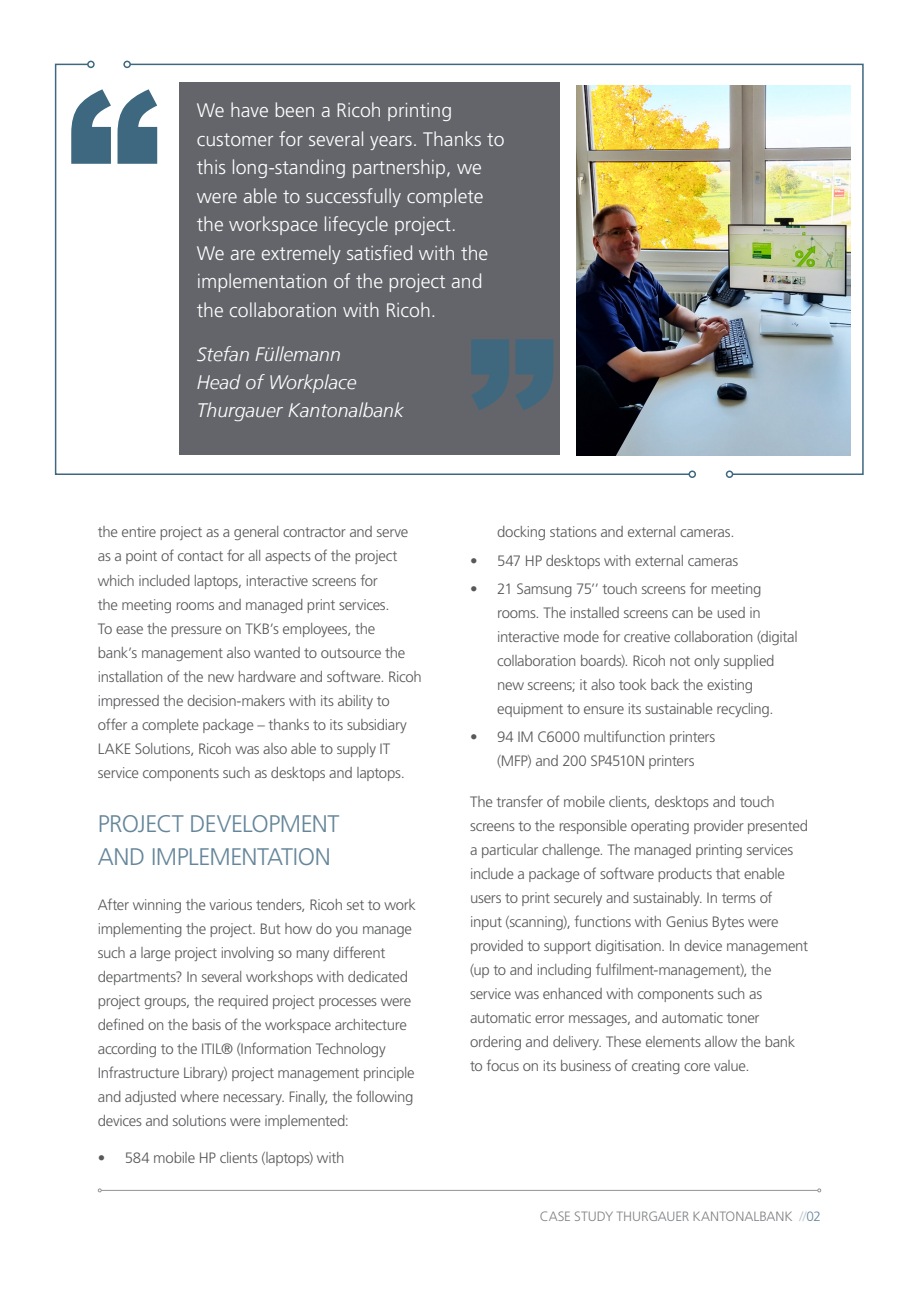
<style>
.page{position:relative;width:919px;height:1289px;background:#fff}
.page>*{position:absolute;margin:0;border:0;box-sizing:border-box;transform-origin:0 0}
.t1{font:300 24px/33px "Frutiger";letter-spacing:-.02em;color:#65869a}
.Body_-_white{font:300 19.5px/28.5px "Frutiger";color:#fff}
.Body_-_white-2{font:italic 300 19.5px "Frutiger";color:#fff}
.Heading_1{font:300 15px/24px "Frutiger";letter-spacing:-.02em;color:#57585a}
.t2{font:300 13.5px "Frutiger";letter-spacing:-.005em;color:#808285}
.s1{color:#bac5cb}
.s2{color:#65869a}
</style>
<div class="page">
<svg style="left:54px;top:63px;width:75px;height:412px"></svg>
<div style="left:87px;top:61px;width:8px;height:7px;border:2px solid #3e6880;border-radius:50%"></div>
<div style="left:688px;top:470px;width:8px;height:8px;border:2px solid #3e6880;border-radius:50%"></div>
<img style="left:129px;top:63px;width:735px;height:413px">
<div style="left:725px;top:470px;width:8px;height:8px;border:2px solid #3e6880;border-radius:50%"></div>
<div style="left:123px;top:61px;width:8px;height:7px;border:2px solid #3e6880;border-radius:50%"></div>
<svg style="left:71px;top:89px;width:86px;height:75px"></svg>
<svg style="left:471px;top:339px;width:82px;height:71px;background:#496678"></svg>
<hr style="left:101px;top:1189px;width:716px;height:1px;background:#808285">
<svg style="left:98px;top:1188px;width:4px;height:4px"></svg>
<svg style="left:817px;top:1188px;width:4px;height:4px"></svg>
<p class="Body_-_white" style="left:197px;top:97px;width:309px">We have been a Ricoh printing customer for several years. Thanks to this long-standing partnership, we were able to successfully complete the workspace lifecycle project.<br>We are extremely satisfied with the implementation of the project and the collaboration with Ricoh.</p>
<p class="Body_-_white-2" style="left:197px;top:343px;width:146px">Stefan Füllemann</p>
<p class="Body_-_white-2" style="left:197px;top:371px;width:161px">Head of Workplace</p>
<p class="Body_-_white-2" style="left:197px;top:399px;width:208px">Thurgauer Kantonalbank</p>
<p class="Heading_1" style="left:98px;top:520px;width:325px">the entire project as a general contractor and serve as a point of contact for all aspects of the project which included laptops, interactive screens for<br>the meeting rooms and managed print services.<br>To ease the pressure on TKB’s employees, the<br>bank’s management also wanted to outsource the installation of the new hardware and software. Ricoh impressed the decision-makers with its ability to offer a complete package – thanks to its subsidiary LAKE Solutions, Ricoh was also able to supply IT service components such as desktops and laptops.</p>
<p class="t1" style="left:98px;top:807px;width:243px">PROJECT DEVELOPMENT<br>AND IMPLEMENTATION</p>
<p class="Heading_1" style="left:98px;top:893px;width:319px">After winning the various tenders, Ricoh set to work implementing the project. But how do you manage such a large project involving so many different departments? In several workshops with dedicated project groups, the required project processes were defined on the basis of the workspace architecture according to the ITIL® (Information Technology Infrastructure Library) project management principle and adjusted where necessary. Finally, the following devices and solutions were implemented:</p>
<p class="Heading_1" style="left:98px;top:1146px;width:248px">• 584 mobile HP clients (laptops) with</p>
<p class="Heading_1" style="left:497px;top:520px;width:239px">docking stations and external cameras.</p>
<p class="Heading_1" style="left:470px;top:549px;width:270px">• 547 HP desktops with external cameras</p>
<p class="Heading_1" style="left:497px;top:577px;width:302px;text-indent:-27px">• 21 Samsung 75’’ touch screens for meeting rooms. The installed screens can be used in interactive mode for creative collaboration (digital collaboration boards). Ricoh not only supplied new screens; it also took back the existing equipment to ensure its sustainable recycling.</p>
<p class="Heading_1" style="left:470px;top:725px;width:246px;text-align:center">• 94 IM C6000 multifunction printers (MFP) and 200 SP4510N printers</p>
<p class="Heading_1" style="left:470px;top:789px;width:339px">The transfer of mobile clients, desktops and touch screens to the responsible operating provider presented a particular challenge. The managed printing services include a package of software products that enable users to print securely and sustainably. In terms of input (scanning), functions with Genius Bytes were provided to support digitisation. In device management (up to and including fulfilment-management), the service was enhanced with components such as automatic error messages, and automatic toner ordering and delivery. These elements allow the bank to focus on its business of creating core value.</p>
<p class="t2" style="left:539px;top:1208px;width:283px">CASE STUDY THURGAUER KANTONALBANK <span class="s1">//</span><span class="s2">02</span></p>
</div>
